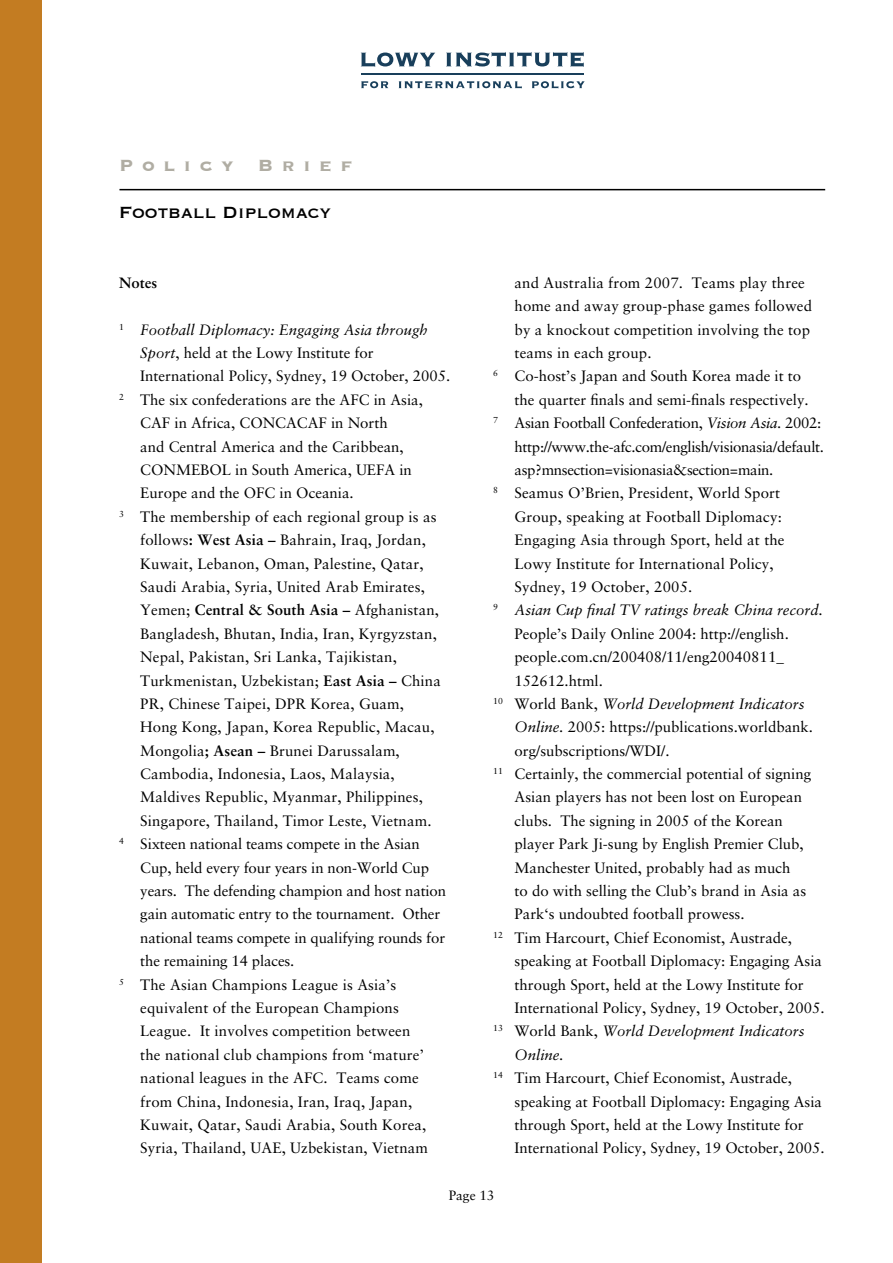
<style>
.page{position:relative;width:893px;height:1263px;background:#fff}
.page>*{position:absolute;margin:0;border:0;box-sizing:border-box;transform-origin:0 0}
.t1{font:21px "Copperplate Thirty One BC";color:#000}
.t2{font:21px "Copperplate Thirty Three BC";letter-spacing:.415em;color:#b0ada3}
.Endnote_Text{font:15px/23.4px "Sabon";color:#000}
.Endnote_Text-2{font:15px/23.4px "Sabon";letter-spacing:-.02em;color:#000}
.Endnote_Text-3{font:italic 15px/23.4px "Sabon";color:#000}
.Sub_Heading{font:700 15px "Sabon";color:#000}
.t3{font:13.5px "Sabon";color:#000}
.s1{font-style:italic}
.s2{font-weight:700}
.s3{font-style:normal}
</style>
<div class="page">
<hr style="left:119px;top:189px;width:706px;height:1px;background:#000">
<svg style="left:361px;top:53px;width:74px;height:14px"></svg>
<svg style="left:446px;top:52px;width:138px;height:15px"></svg>
<svg style="left:361px;top:81px;width:27px;height:7px"></svg>
<svg style="left:399px;top:81px;width:123px;height:8px"></svg>
<svg style="left:532px;top:81px;width:53px;height:8px"></svg>
<hr style="left:361px;top:73px;width:223px;height:1px;background:#193f5b">
<div style="left:0;top:0;width:42px;height:1263px;background:#c37c22"></div>
<h1 class="t2" style="left:119px;top:155px;width:234px">Policy Brief</h1>
<h1 class="t1" style="left:119px;top:201px;width:213px">Football Diplomacy</h1>
<p class="Sub_Heading" style="left:119px;top:273px;width:40px">Notes</p>
<p class="Endnote_Text" style="left:140px;top:318px;width:312px;text-indent:-21px"><sup>1</sup> <span class="s1">Football Diplomacy: Engaging Asia through<br>Sport</span>, held at the Lowy Institute for<br>International Policy, Sydney, 19 October, 2005.</p>
<p class="Endnote_Text" style="left:140px;top:388px;width:284px;text-indent:-21px"><sup>2</sup> The six confederations are the AFC in Asia, CAF in Africa, CONCACAF in North<br>and Central America and the Caribbean, CONMEBOL in South America, UEFA in Europe and the OFC in Oceania.</p>
<p class="Endnote_Text" style="left:140px;top:505px;width:302px;text-indent:-21px"><sup>3</sup> The membership of each regional group is as follows<span class="s2">: West Asia –</span> Bahrain, Iraq, Jordan, Kuwait, Lebanon, Oman, Palestine, Qatar, Saudi Arabia, Syria, United Arab Emirates, Yemen; <span class="s2">Central &amp; South Asia –</span> Afghanistan, Bangladesh, Bhutan, India, Iran, Kyrgyzstan, Nepal, Pakistan, Sri Lanka, Tajikistan, Turkmenistan, Uzbekistan; <span class="s2">East Asia –</span> China PR, Chinese Taipei, DPR Korea, Guam, Hong Kong, Japan, Korea Republic, Macau, Mongolia<span class="s2">; Asean –</span> Brunei Darussalam, Cambodia, Indonesia, Laos, Malaysia, Maldives Republic, Myanmar, Philippines, Singapore, Thailand, Timor Leste, Vietnam.</p>
<p class="Endnote_Text" style="left:140px;top:832px;width:307px;text-indent:-21px"><sup>4</sup> Sixteen national teams compete in the Asian Cup, held every four years in non-World Cup years. The defending champion and host nation gain automatic entry to the tournament. Other national teams compete in qualifying rounds for the remaining 14 places.</p>
<p class="Endnote_Text" style="left:140px;top:972px;width:289px;text-indent:-21px"><sup>5</sup> The Asian Champions League is Asia’s equivalent of the European Champions League. It involves competition between the national club champions from ‘mature’ national leagues in the AFC. Teams come from China, Indonesia, Iran, Iraq, Japan, Kuwait, Qatar, Saudi Arabia, South Korea, Syria, Thailand, UAE, Uzbekistan, Vietnam</p>
<p class="Endnote_Text" style="left:514px;top:271px;width:299px">and Australia from 2007. Teams play three home and away group-phase games followed by a knockout competition involving the top teams in each group.</p>
<p class="Endnote_Text" style="left:514px;top:364px;width:296px;text-indent:-21px"><sup>6</sup> Co-host’s Japan and South Korea made it to the quarter finals and semi-finals respectively.</p>
<p class="Endnote_Text-2" style="left:514px;top:411px;width:311px;text-indent:-21px"><sup>7</sup> Asian Football Confederation, <span class="s1">Vision Asia.</span> 2002: http://www.the-afc.com/english/visionasia/default. asp?mnsection=visionasia&amp;section=main.</p>
<p class="Endnote_Text" style="left:514px;top:481px;width:272px;text-indent:-21px"><sup>8</sup> Seamus O’Brien, President, World Sport Group, speaking at Football Diplomacy:<br>Engaging Asia through Sport, held at the Lowy Institute for International Policy, Sydney, 19 October, 2005.</p>
<p class="Endnote_Text" style="left:514px;top:598px;width:310px;text-indent:-21px"><sup>9</sup> <span class="s1">Asian Cup final TV ratings break China record.<br></span>People’s Daily Online 2004: http://english. people.com.cn/200408/11/eng20040811_ 152612.html.</p>
<p class="Endnote_Text" style="left:514px;top:692px;width:300px;text-indent:-21px"><sup>10</sup> World Bank, <span class="s1">World Development Indicators<br>Online.</span> 2005: https://publications.worldbank. org/subscriptions/WDI/.</p>
<p class="Endnote_Text" style="left:514px;top:762px;width:298px;text-indent:-21px"><sup>11</sup> Certainly, the commercial potential of signing Asian players has not been lost on European clubs. The signing in 2005 of the Korean player Park Ji-sung by English Premier Club, Manchester United, probably had as much<br>to do with selling the Club’s brand in Asia as Park‘s undoubted football prowess.</p>
<p class="Endnote_Text" style="left:514px;top:926px;width:312px;text-indent:-21px"><sup>12</sup> Tim Harcourt, Chief Economist, Austrade, speaking at Football Diplomacy: Engaging Asia through Sport, held at the Lowy Institute for International Policy, Sydney, 19 October, 2005.</p>
<p class="Endnote_Text-3" style="left:514px;top:1019px;width:292px;text-indent:-21px"><sup>13</sup> <span class="s3">World Bank,</span> World Development Indicators<br>Online.</p>
<p class="Endnote_Text" style="left:514px;top:1066px;width:312px;text-indent:-21px"><sup>14</sup> Tim Harcourt, Chief Economist, Austrade, speaking at Football Diplomacy: Engaging Asia through Sport, held at the Lowy Institute for International Policy, Sydney, 19 October, 2005.</p>
<p class="t3" style="left:449px;top:1187px;width:47px">Page 13</p>
</div>
